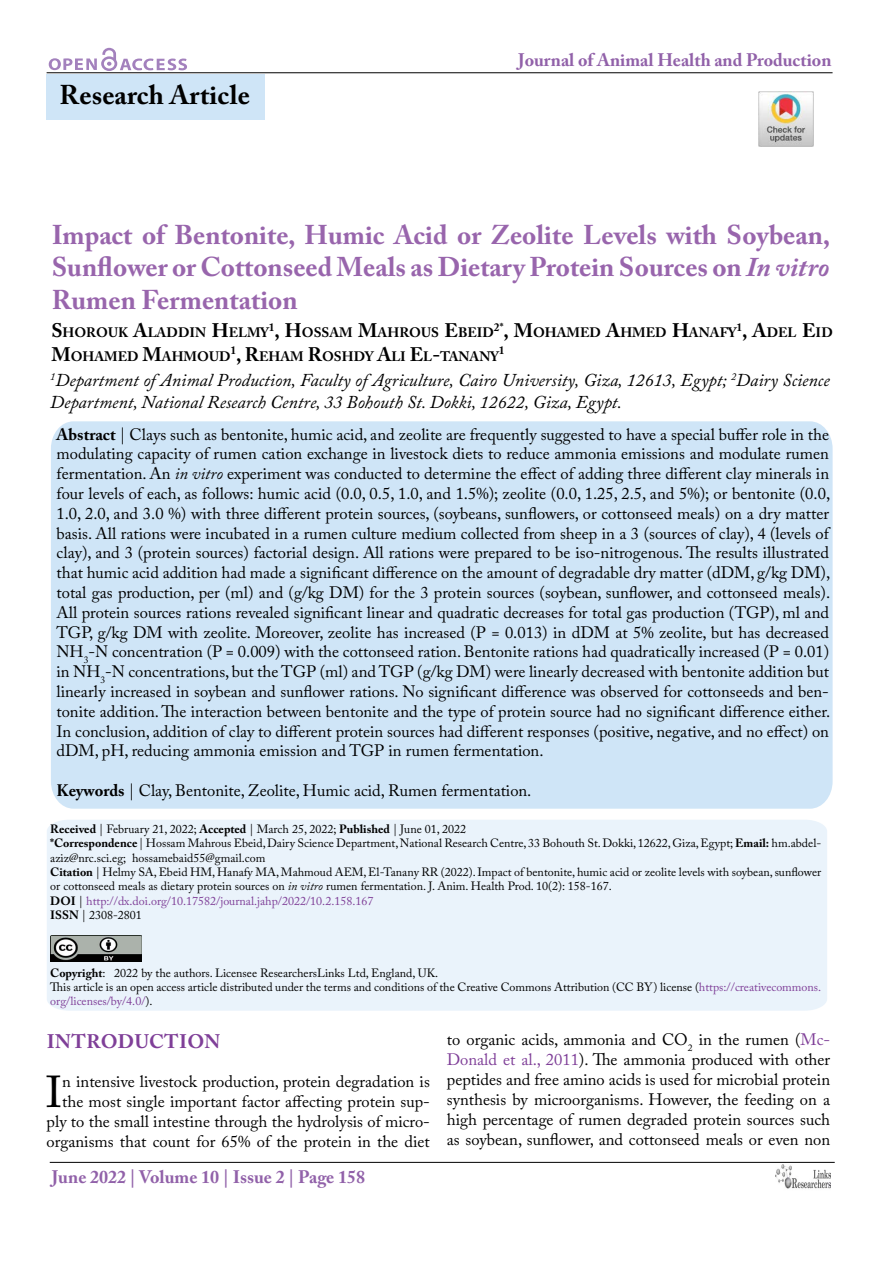
<style>
.page{position:relative;width:893px;height:1263px;background:#fff}
.page>*{position:absolute;margin:0;border:0;box-sizing:border-box;transform-origin:0 0}
.t1{font:44.4px "Adobe Caslon Pro";color:#000}
.t2{font:700 27px/32.4px "Adobe Caslon Pro";color:#7f3f98;text-align:justify}
.t3{font:700 27px "Adobe Caslon Pro";letter-spacing:.005em;color:#000}
.t4{font:700 19.5px "Adobe Caslon Pro";letter-spacing:.025em;color:#7f3f98}
.t5{font:italic 18px/21.6px "Adobe Caslon Pro";color:#000}
.t6{font:700 18px "Adobe Caslon Pro";color:#9161a9}
.t7{font:16.5px/19.8px "Adobe Caslon Pro";color:#000;text-align:justify}
.t8{font:700 13.65px/23.4px "Adobe Caslon Pro";color:#000}
.t9{font:12px/14.4px "Adobe Caslon Pro";color:#000}
.t10{font:700 11.4px "Adobe Caslon Pro";color:#000}
.s1{font-style:italic}
.s2{font-size:19.5px}
.s3{font-weight:700}
.s4{color:#7f3f98}
</style>
<div class="page">
<hr style="left:47px;top:72px;width:785px;height:1px;background:#000">
<hr style="left:50px;top:1162px;width:785px;height:1px;background:#000">
<svg style="left:49px;top:48px;width:138px;height:23px"></svg>
<img style="left:775px;top:1164px;width:56px;height:25px">
<div style="left:47px;top:74px;width:218px;height:45px;background:#cfe5f7"></div>
<div style="left:51px;top:421px;width:782px;height:388px;background:#cfe5f7"></div>
<div style="left:47px;top:820px;width:780px;height:191px;background:#eaf3fb"></div>
<img style="left:50px;top:936px;width:92px;height:25px">
<img style="left:758px;top:92px;width:56px;height:55px">
<h2 class="t3" style="left:60px;top:79px;width:192px">Research Article</h2>
<p class="t6" style="left:518px;top:50px;width:315px">Journal of Animal Health and Production</p>
<h2 class="t2" style="left:51px;top:219px;width:781px">Impact of Bentonite, Humic Acid or Zeolite Levels with Soybean, Sunflower or Cottonseed Meals as Dietary Protein Sources on <span class="s1">In vitro </span>Rumen Fermentation</h2>
<p class="t8" style="left:51px;top:321px;width:783px;text-indent:288px">M <span class="s2">M</span>AHROUS <span class="s2">E</span>BEID<sup>2*</sup><span class="s2">, M</span>OHAMED <span class="s2">A</span>HMED <span class="s2">H</span>ANAFY<sup>1</sup><span class="s2">, A</span>DEL <span class="s2">E</span>ID<br><span class="s2">M</span>OHAMED <span class="s2">M</span>AHMOUD<sup>1</sup><span class="s2">, R</span>EHAM <span class="s2">R</span>OSHDY <span class="s2">A</span>LI <span class="s2">E</span>L<span class="s2">-</span>TANANY</p>
<p class="t8" style="left:51px;top:321px;width:272px"><span class="s2">S</span>HOROUK <span class="s2">A</span>LADDIN <span class="s2">H</span>ELMY<sup>1</sup><span class="s2">, H</span>OSSA</p>
<p class="t10" style="left:499px;top:344px;width:7px">1</p>
<p class="t5" style="left:50px;top:369px;width:781px"><sup>1</sup>Department of Animal Production, Faculty of Agriculture, Cairo University, Giza, 12613, Egypt; <sup>2</sup>Dairy Science<br>Department, National Research Centre, 33 Bohouth St. Dokki, 12622, Giza, Egypt.</p>
<p class="t7" style="left:57px;top:424px;width:775px"><span class="s3">Abstract</span> | Clays such as bentonite, humic acid, and zeolite are frequently suggested to have a special buffer role in the modulating capacity of rumen cation exchange in livestock diets to reduce ammonia emissions and modulate rumen fermentation. An <span class="s1">in vitro</span> experiment was conducted to determine the effect of adding three different clay minerals in four levels of each, as follows: humic acid (0.0, 0.5, 1.0, and 1.5%); zeolite (0.0, 1.25, 2.5, and 5%); or bentonite (0.0, 1.0, 2.0, and 3.0 %) with three different protein sources, (soybeans, sunflowers, or cottonseed meals) on a dry matter basis. All rations were incubated in a rumen culture medium collected from sheep in a 3 (sources of clay), 4 (levels of clay), and 3 (protein sources) factorial design. All rations were prepared to be iso-nitrogenous. The results illustrated that humic acid addition had made a significant difference on the amount of degradable dry matter (dDM, g/kg DM), total gas production, per (ml) and (g/kg DM) for the 3 protein sources (soybean, sunflower, and cottonseed meals).<br>All protein sources rations revealed significant linear and quadratic decreases for total gas production (TGP), ml and TGP, g/kg DM with zeolite. Moreover, zeolite has increased (P = 0.013) in dDM at 5% zeolite, but has decreased NH<sub>3</sub>-N concentration (P = 0.009) with the cottonseed ration. Bentonite rations had quadratically increased (P = 0.01) in NH<sub>3</sub>-N concentrations, but the TGP (ml) and TGP (g/kg DM) were linearly decreased with bentonite addition but linearly increased in soybean and sunflower rations. No significant difference was observed for cottonseeds and ben&shy;tonite addition. The interaction between bentonite and the type of protein source had no significant difference either.<br>In conclusion, addition of clay to different protein sources had different responses (positive, negative, and no effect) on dDM, pH, reducing ammonia emission and TGP in rumen fermentation.</p>
<p class="t7" style="left:57px;top:780px;width:476px"><span class="s3">Keywords</span> | Clay, Bentonite, Zeolite, Humic acid, Rumen fermentation.</p>
<p class="t9" style="left:50px;top:821px;width:772px"><span class="s3">Received</span> | February 21, 2022; <span class="s3">Accepted</span> | March 25, 2022; <span class="s3">Published</span> | June 01, 2022<br><span class="s3">*Correspondence</span> | Hossam Mahrous Ebeid, Dairy Science Department, National Research Centre, 33 Bohouth St. Dokki, 12622, Giza, Egypt; <span class="s3">Email:</span> hm.abdel&shy;aziz@nrc.sci.eg; hossamebaid55@gmail.com<br><span class="s3">Citation</span> | Helmy SA, Ebeid HM, Hanafy MA, Mahmoud AEM, El-Tanany RR (2022). Impact of bentonite, humic acid or zeolite levels with soybean, sunflower or cottonseed meals as dietary protein sources on <span class="s1">in vitro</span> rumen fermentation. J. Anim. Health Prod. 10(2): 158-167.<br><span class="s3">DOI</span> | <span class="s4">http://dx.doi.org/10.17582/journal.jahp/2022/10.2.158.167<br></span><span class="s3">ISSN</span> | 2308-2801</p>
<p class="t9" style="left:50px;top:965px;width:772px"><span class="s3">Copyright</span>: 2022 by the authors. Licensee ResearchersLinks Ltd, England, UK.<br>This article is an open access article distributed under the terms and conditions of the Creative Commons Attribution (CC BY) license (<span class="s4">https://creativecommons. org/licenses/by/4.0/</span>).</p>
<p class="t4" style="left:47px;top:1029px;width:175px">Introduction</p>
<h1 class="t1" style="left:46px;top:1066px;width:18px">I</h1>
<p class="t7" style="left:47px;top:1072px;width:385px;text-align:right">n intensive livestock production, protein degradation is the most single important factor affecting protein sup&shy;ply to the small intestine through the hydrolysis of micro&shy;organisms that count for 65% of the protein in the diet</p>
<p class="t6" style="left:52px;top:1166px;width:315px">June 2022 | Volume 10 | Issue 2 | Page 158</p>
<p class="t7" style="left:447px;top:1030px;width:385px">to organic acids, ammonia and CO<sub>2</sub> in the rumen (<span class="s4">Mc-Donald et al., 2011</span>). The ammonia produced with other peptides and free amino acids is used for microbial protein synthesis by microorganisms. However, the feeding on a high percentage of rumen degraded protein sources such as soybean, sunflower, and cottonseed meals or even non</p>
</div>
